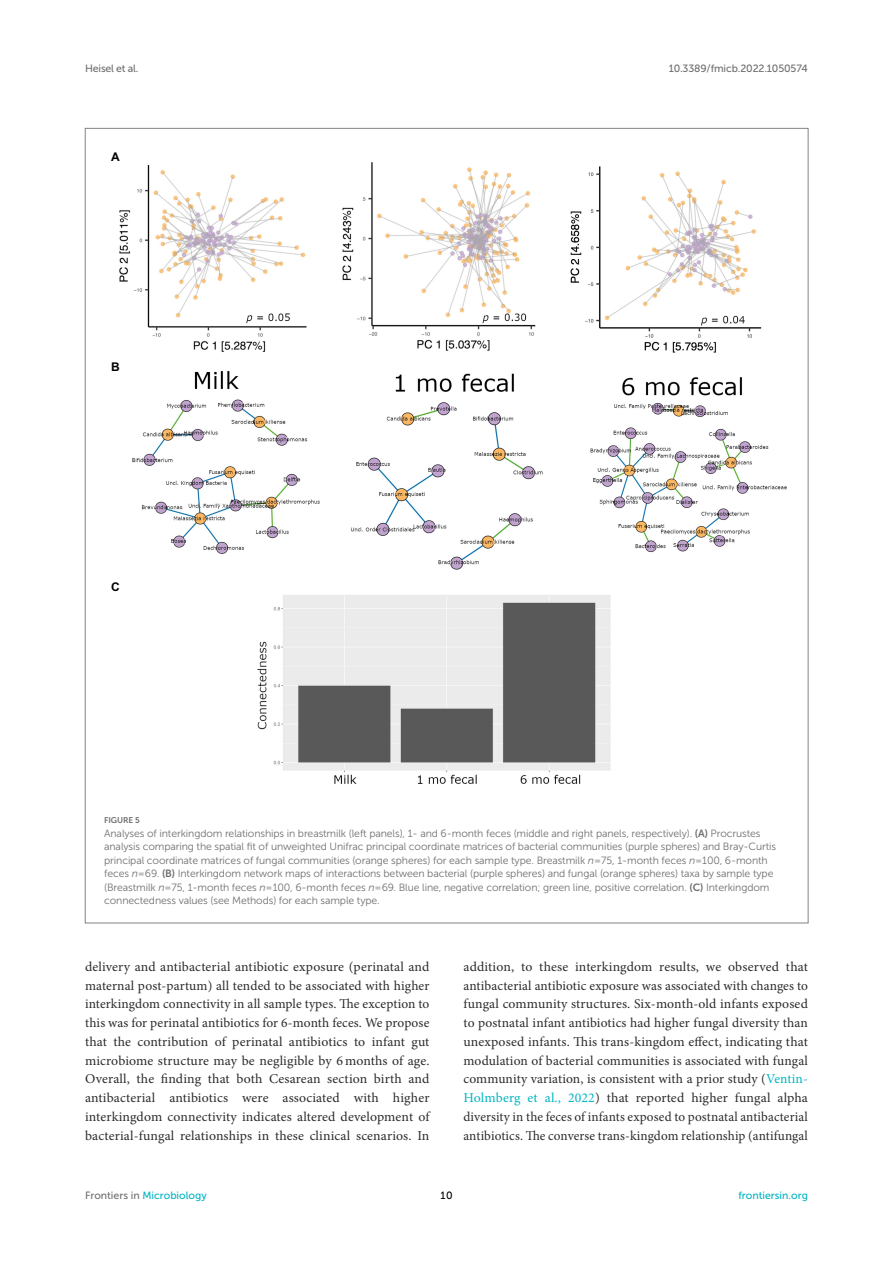
<style>
.page{position:relative;width:893px;height:1263px;background:#fff}
.page>*{position:absolute;margin:0;border:0;box-sizing:border-box;transform-origin:0 0}
.TEXT_FLUSH{font:13.5px/18.8px "Minion Pro";letter-spacing:.01em;color:#2b2b2a;text-align:justify}
.t1{font:700 12px "Arial";color:#000}
.FIG_LEG{font:10.5px/13.5px "Museo Sans 300";letter-spacing:-.01em;color:#706f70}
.t2{font:10.5px "Museo Sans 500";color:#00b4c4}
.t3{font:10.5px "Museo Sans 500";letter-spacing:-.015em;color:#706f70}
.t4{font:10.5px "Museo Sans 500";color:#000}
.FIG_HD{font:8.25px "Museo Sans 700";letter-spacing:-.01em;color:#706f70}
.s1{font-family:"Museo Sans 700"}
.s2{font-style:italic}
.s3{color:#00b4c4}
.s4{color:#706f70}
</style>
<div class="page">
<img style="left:119px;top:162px;width:668px;height:622px">
<p class="t3" style="left:85px;top:63px;width:55px">Heisel et al.</p>
<p class="t3" style="left:669px;top:63px;width:141px">10.3389/fmicb.2022.1050574</p>
<p class="t1" style="left:111px;top:149px;width:10px">A</p>
<p class="t1" style="left:111px;top:359px;width:10px">B</p>
<p class="t1" style="left:111px;top:579px;width:10px">C</p>
<p class="FIG_HD" style="left:104px;top:815px;width:37px">FIGURE 5</p>
<p class="FIG_LEG" style="left:104px;top:826px;width:673px">Analyses of interkingdom relationships in breastmilk (left panels), 1- and 6-month feces (middle and right panels, respectively). <span class="s1">(A)</span> Procrustes analysis comparing the spatial fit of unweighted Unifrac principal coordinate matrices of bacterial communities (purple spheres) and Bray-Curtis principal coordinate matrices of fungal communities (orange spheres) for each sample type. Breastmilk <span class="s2">n</span> = 75, 1-month feces <span class="s2">n</span> = 100, 6-month feces <span class="s2">n</span> = 69. <span class="s1">(B)</span> Interkingdom network maps of interactions between bacterial (purple spheres) and fungal (orange spheres) taxa by sample type (Breastmilk <span class="s2">n</span> = 75, 1-month feces <span class="s2">n</span> = 100, 6-month feces <span class="s2">n</span> = 69. Blue line, negative correlation; green line, positive correlation. <span class="s1">(C)</span> Interkingdom connectedness values (see Methods) for each sample type.</p>
<p class="TEXT_FLUSH" style="left:85px;top:957px;width:346px">delivery and antibacterial antibiotic exposure (perinatal and maternal post-partum) all tended to be associated with higher interkingdom connectivity in all sample types. The exception to this was for perinatal antibiotics for 6-month feces. We propose that the contribution of perinatal antibiotics to infant gut microbiome structure may be negligible by 6 months of age.<br>Overall, the finding that both Cesarean section birth and antibacterial antibiotics were associated with higher interkingdom connectivity indicates altered development of bacterial-fungal relationships in these clinical scenarios. In</p>
<p class="TEXT_FLUSH" style="left:463px;top:957px;width:346px">addition, to these interkingdom results, we observed that antibacterial antibiotic exposure was associated with changes to fungal community structures. Six-month-old infants exposed to postnatal infant antibiotics had higher fungal diversity than unexposed infants. This trans-kingdom effect, indicating that modulation of bacterial communities is associated with fungal community variation, is consistent with a prior study (<span class="s3">Ventin-Holmberg et al., 2022</span>) that reported higher fungal alpha diversity in the feces of infants exposed to postnatal antibacterial antibiotics. The converse trans-kingdom relationship (antifungal</p>
<p class="t2" style="left:85px;top:1190px;width:123px"><span class="s4">Frontiers in</span> Microbiology</p>
<p class="t4" style="left:440px;top:1190px;width:14px">10</p>
<p class="t2" style="left:738px;top:1190px;width:71px">frontiersin.org</p>
</div>
